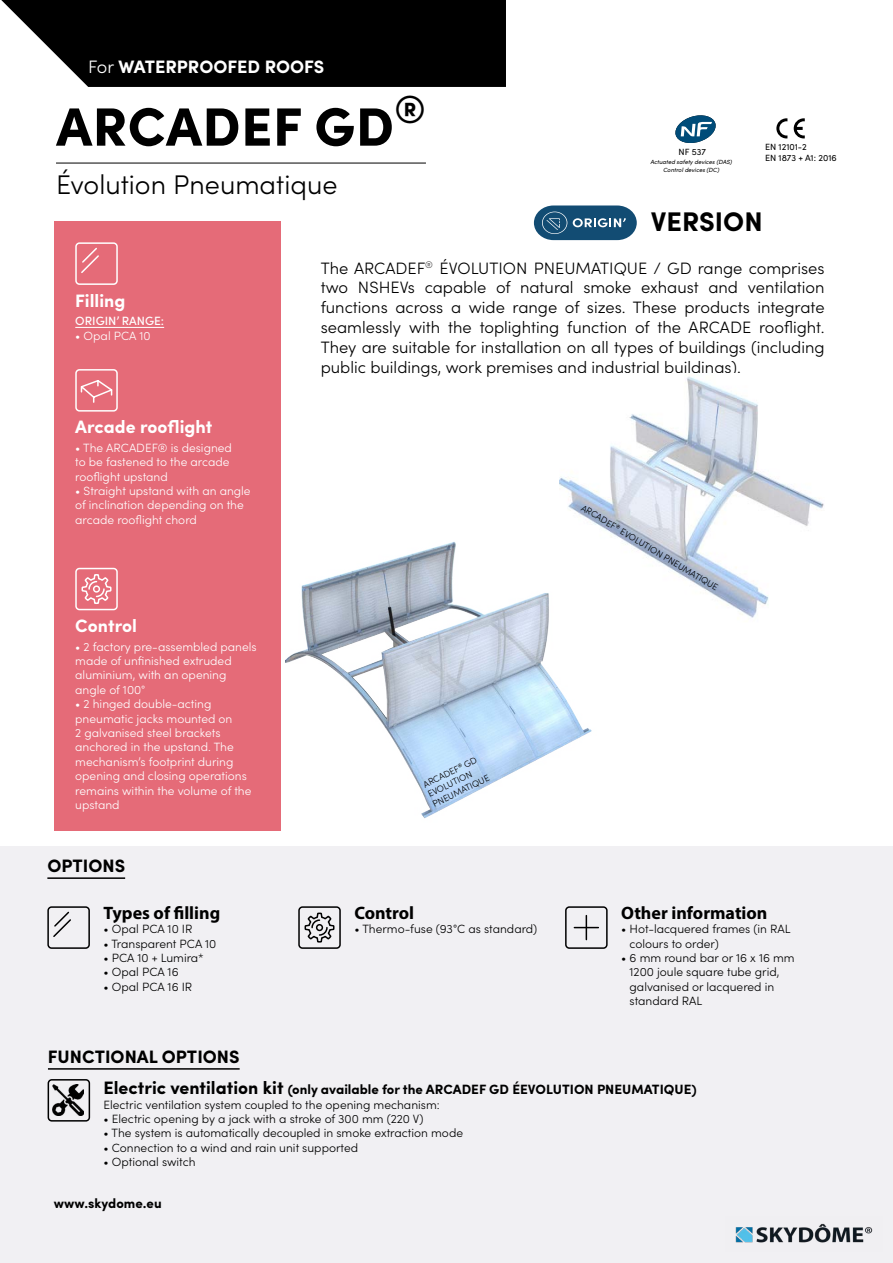
<style>
.page{position:relative;width:893px;height:1263px;background:#fff}
.page>*{position:absolute;margin:0;border:0;box-sizing:border-box;transform-origin:0 0}
._01_-_Titre_produit{font:900 54px "Sofia Pro";letter-spacing:.01em;color:#000}
._02_-_Accroche_produit{font:300 27px "Sofia Pro";color:#000}
._04_-_Sous_titre{font:700 27px "Sofia Pro";color:#000}
.t1{font:700 18px "Sofia Pro";color:#fff}
._04_-_Sous_titre-2{font:700 18px "Myriad Pro";color:#000}
._04_-_Sous_titre_Souligné{font:700 18px "Sofia Pro";color:#000}
._05_-_Introduction{font:300 16.5px/19.8px "Sofia Pro";color:#000;text-align:justify}
._04_-_Sous_titre-3{font:700 13.5px "Sofia Pro";color:#000}
._06_-_Texte_courant{font:300 12px/14.4px "Sofia Pro";color:#000}
.t2{font:300 12px/14.4px "Sofia Pro";color:#fff}
.t3{font:500 12px "Sofia Pro";color:#fff}
._06_-_Texte_courant-2{font:300 9px/10.8px "Sofia Pro";color:#000}
._06_-_Texte_courant-3{font:9px "Sofia Pro";color:#000}
._06_-_Texte_courant-4{font:italic 6px "Sofia Pro";color:#000}
.s1{font-weight:300}
.s2{font-size:18px}
</style>
<div class="page">
<div style="left:54px;top:221px;width:227px;height:609px;background:#e56b78"></div>
<hr style="left:75px;top:327px;width:89px;height:1px;background:#fff">
<div style="left:75px;top:242px;width:43px;height:43px;border:2px solid #fff;border-radius:3px"></div>
<svg style="left:81px;top:247px;width:18px;height:26px"></svg>
<div style="left:75px;top:369px;width:43px;height:43px;border:2px solid #fff;border-radius:3px"></div>
<svg style="left:80px;top:380px;width:33px;height:23px"></svg>
<div style="left:75px;top:568px;width:43px;height:42px;border:2px solid #fff;border-radius:3px"></div>
<svg style="left:81px;top:574px;width:31px;height:30px"></svg>
<div style="left:0;top:846px;width:893px;height:417px;background:#f1f0f3"></div>
<hr style="left:47px;top:877px;width:78px;height:2px;background:#000">
<div style="left:47px;top:906px;width:43px;height:43px;border:2px solid #000;border-radius:3px"></div>
<svg style="left:53px;top:911px;width:18px;height:26px"></svg>
<div style="left:298px;top:906px;width:43px;height:43px;border:2px solid #000;border-radius:3px"></div>
<svg style="left:304px;top:912px;width:31px;height:31px"></svg>
<svg style="left:1px;top:0;width:505px;height:87px;background:#171717"></svg>
<svg style="left:534px;top:205px;width:103px;height:35px;background:#3c6b8b"></svg>
<div style="left:565px;top:906px;width:43px;height:43px;border:2px solid #000;border-radius:3px"></div>
<svg style="left:574px;top:915px;width:24px;height:24px"></svg>
<hr style="left:48px;top:1068px;width:192px;height:2px;background:#000">
<div style="left:48px;top:1079px;width:42px;height:42px;border:2px solid #000;border-radius:3px"></div>
<img style="left:53px;top:1084px;width:30px;height:31px">
<img style="left:286px;top:542px;width:306px;height:277px">
<img style="left:735px;top:1223px;width:138px;height:20px">
<img style="left:560px;top:377px;width:264px;height:246px">
<hr style="left:56px;top:163px;width:370px;height:1px;background:#000">
<svg style="left:675px;top:115px;width:41px;height:28px"></svg>
<svg style="left:776px;top:118px;width:11px;height:20px"></svg>
<svg style="left:794px;top:118px;width:11px;height:20px"></svg>
<p class="t1" style="left:88px;top:53px;width:238px"><span class="s1">For</span> WATERPROOFED ROOFS</p>
<p class="_01_-_Titre_produit" style="left:56px;top:84px;width:371px">ARCADEF GD<sup>®</sup></p>
<p class="_02_-_Accroche_produit" style="left:56px;top:165px;width:283px">Évolution Pneumatique</p>
<p class="_06_-_Texte_courant-3" style="left:679px;top:145px;width:29px">NF 537</p>
<p class="_06_-_Texte_courant-4" style="left:650px;top:158px;width:83px">Actuated safety devices (DAS)</p>
<p class="_06_-_Texte_courant-4" style="left:663px;top:165px;width:58px">Control devices (DC)</p>
<p class="_06_-_Texte_courant-3" style="left:765px;top:141px;width:43px">EN 12101-2</p>
<p class="_06_-_Texte_courant-3" style="left:765px;top:151px;width:73px">EN 1873 + A1: 2016</p>
<p class="_04_-_Sous_titre" style="left:651px;top:201px;width:113px">VERSION</p>
<p class="t1" style="left:75px;top:286px;width:52px">Filling</p>
<p class="t3" style="left:75px;top:312px;width:90px">ORIGIN’ RANGE:</p>
<p class="t2" style="left:75px;top:327px;width:77px">• Opal PCA 10</p>
<p class="t1" style="left:75px;top:413px;width:139px">Arcade rooflight</p>
<p class="t2" style="left:75px;top:440px;width:158px">• The ARCADEF® is designed to be fastened to the arcade rooflight upstand</p>
<p class="t2" style="left:75px;top:483px;width:177px">• Straight upstand with an angle of inclination depending on the arcade rooflight chord</p>
<p class="t1" style="left:75px;top:612px;width:63px">Control</p>
<p class="t2" style="left:75px;top:638px;width:183px">• 2 factory pre-assembled panels made of unfinished extruded aluminium, with an opening angle of 100°</p>
<p class="t2" style="left:75px;top:696px;width:178px">• 2 hinged double-acting pneumatic jacks mounted on<br>2 galvanised steel brackets anchored in the upstand. The mechanism’s footprint during opening and closing operations remains within the volume of the upstand</p>
<p class="_04_-_Sous_titre_Souligné" style="left:47px;top:852px;width:79px">OPTIONS</p>
<p class="_04_-_Sous_titre-2" style="left:104px;top:901px;width:118px">Types of filling</p>
<p class="_06_-_Texte_courant" style="left:104px;top:921px;width:91px">• Opal PCA 10 IR</p>
<p class="_06_-_Texte_courant" style="left:104px;top:935px;width:114px">• Transparent PCA 10</p>
<p class="_06_-_Texte_courant" style="left:104px;top:950px;width:102px">• PCA 10 + Lumira*</p>
<p class="_06_-_Texte_courant" style="left:104px;top:964px;width:77px">• Opal PCA 16</p>
<p class="_06_-_Texte_courant" style="left:104px;top:979px;width:90px">• Opal PCA 16 IR</p>
<p class="_05_-_Introduction" style="left:321px;top:257px;width:505px">The ARCADEF<sup>®</sup> ÉVOLUTION PNEUMATIQUE / GD range comprises two NSHEVs capable of natural smoke exhaust and ventilation functions across a wide range of sizes. These products integrate seamlessly with the toplighting function of the ARCADE rooflight.<br>They are suitable for installation on all types of buildings (including public buildings, work premises and industrial buildings).</p>
<p class="_06_-_Texte_courant-2" style="left:585px;top:502px;width:159px;rotate:31deg">ARCADEF<sup>®</sup> EVOLUTION PNEUMATIQUE</p>
<p class="_06_-_Texte_courant-2" style="left:421px;top:779px;width:63px;rotate:-26deg">ARCADEF<sup>®</sup> GD<br>EVOLUTION<br>PNEUMATIQUE</p>
<p class="_04_-_Sous_titre-2" style="left:354px;top:901px;width:61px">Control</p>
<p class="_06_-_Texte_courant" style="left:354px;top:921px;width:184px">• Thermo-fuse (93°C as standard)</p>
<p class="_04_-_Sous_titre-2" style="left:621px;top:901px;width:148px">Other information</p>
<p class="_06_-_Texte_courant" style="left:630px;top:921px;width:163px;text-indent:-8px">• Hot-lacquered frames (in RAL colours to order)</p>
<p class="_06_-_Texte_courant" style="left:630px;top:950px;width:167px;text-indent:-8px">• 6 mm round bar or 16 x 16 mm<br>1200 joule square tube grid, galvanised or lacquered in standard RAL</p>
<p class="_04_-_Sous_titre_Souligné" style="left:48px;top:1043px;width:193px">FUNCTIONAL OPTIONS</p>
<p class="_04_-_Sous_titre-3" style="left:104px;top:1079px;width:595px"><span class="s2">Electric ventilation kit</span> (only available for the ARCADEF GD ÉEVOLUTION PNEUMATIQUE)</p>
<p class="_06_-_Texte_courant" style="left:104px;top:1096px;width:338px">Electric ventilation system coupled to the opening mechanism:</p>
<p class="_06_-_Texte_courant" style="left:104px;top:1111px;width:322px">• Electric opening by a jack with a stroke of 300 mm (220 V)</p>
<p class="_06_-_Texte_courant" style="left:104px;top:1125px;width:361px">• The system is automatically decoupled in smoke extraction mode</p>
<p class="_06_-_Texte_courant" style="left:104px;top:1140px;width:256px">• Connection to a wind and rain unit supported</p>
<p class="_06_-_Texte_courant" style="left:104px;top:1154px;width:94px">• Optional switch</p>
<p class="_04_-_Sous_titre-3" style="left:54px;top:1193px;width:109px">www.skydome.eu</p>
</div>
